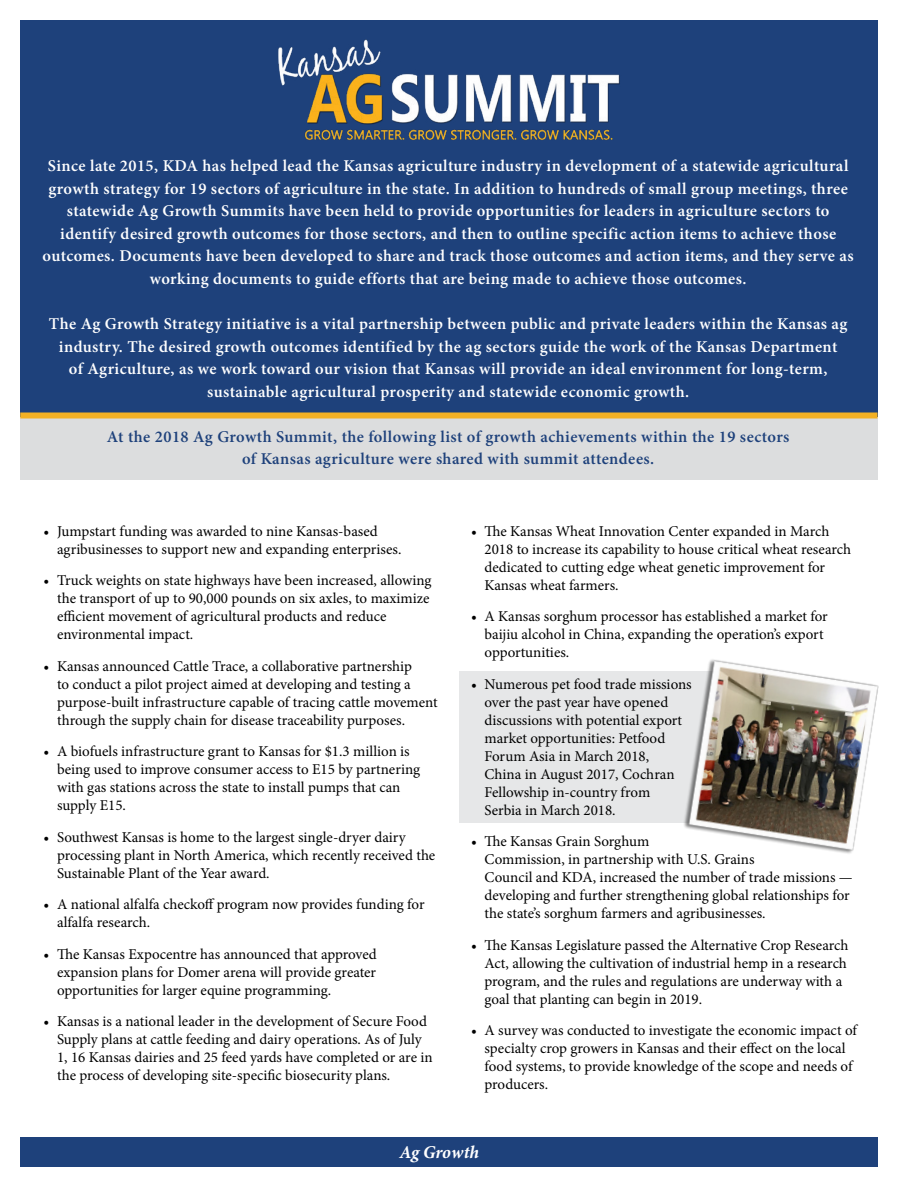
<style>
.page{position:relative;width:918px;height:1188px;background:#fff}
.page>*{position:absolute;margin:0;border:0;box-sizing:border-box;transform-origin:0 0}
.t1{font:italic 700 18px "Minion Pro";letter-spacing:-.005em;color:#fff}
.t2{font:600 16.5px/22.5px "Minion Pro";letter-spacing:.025em;color:#fff;text-align:center}
.t3{font:600 16.5px/22.5px "Minion Pro";letter-spacing:.025em;color:#1e417b;text-align:center}
.t4{font:15px/18px "Minion Pro";color:#000}
</style>
<div class="page">
<div style="left:459px;top:672px;width:286px;height:151px;background:#e6e7e8"></div>
<div style="left:20px;top:20px;width:858px;height:438px;background:#1e417b"></div>
<div style="left:20px;top:417px;width:858px;height:63px;background:#dcddde"></div>
<div style="left:20px;top:1137px;width:858px;height:30px;background:#1e417b"></div>
<img style="left:278px;top:39px;width:342px;height:101px">
<img style="left:678px;top:659px;width:201px;height:195px">
<div style="left:20px;top:412px;width:858px;height:6px;background:#f3b125"></div>
<p class="t2" style="left:43px;top:155px;width:813px">Since late 2015, KDA has helped lead the Kansas agriculture industry in development of a statewide agricultural growth strategy for 19 sectors of agriculture in the state. In addition to hundreds of small group meetings, three statewide Ag Growth Summits have been held to provide opportunities for leaders in agriculture sectors to identify desired growth outcomes for those sectors, and then to outline specific action items to achieve those outcomes. Documents have been developed to share and track those outcomes and action items, and they serve as working documents to guide efforts that are being made to achieve those outcomes.</p>
<p class="t2" style="left:49px;top:312px;width:800px">The Ag Growth Strategy initiative is a vital partnership between public and private leaders within the Kansas ag industry. The desired growth outcomes identified by the ag sectors guide the work of the Kansas Department<br>of Agriculture, as we work toward our vision that Kansas will provide an ideal environment for long-term, sustainable agricultural prosperity and statewide economic growth.</p>
<p class="t3" style="left:107px;top:425px;width:684px">At the 2018 Ag Growth Summit, the following list of growth achievements within the 19 sectors of Kansas agriculture were shared with summit attendees.</p>
<p class="t4" style="left:57px;top:522px;width:346px;text-indent:-14px">• Jumpstart funding was awarded to nine Kansas-based agribusinesses to support new and expanding enterprises.</p>
<p class="t4" style="left:57px;top:572px;width:376px;text-indent:-14px">• Truck weights on state highways have been increased, allowing the transport of up to 90,000 pounds on six axles, to maximize efficient movement of agricultural products and reduce environmental impact.</p>
<p class="t4" style="left:57px;top:657px;width:382px;text-indent:-14px">• Kansas announced Cattle Trace, a collaborative partnership<br>to conduct a pilot project aimed at developing and testing a purpose-built infrastructure capable of tracing cattle movement through the supply chain for disease traceability purposes.</p>
<p class="t4" style="left:57px;top:743px;width:365px;text-indent:-14px">• A biofuels infrastructure grant to Kansas for $1.3 million is being used to improve consumer access to E15 by partnering with gas stations across the state to install pumps that can supply E15.</p>
<p class="t4" style="left:57px;top:828px;width:380px;text-indent:-14px">• Southwest Kansas is home to the largest single-dryer dairy processing plant in North America, which recently received the<br>Sustainable Plant of the Year award.</p>
<p class="t4" style="left:57px;top:896px;width:369px;text-indent:-14px">• A national alfalfa checkoff program now provides funding for alfalfa research.</p>
<p class="t4" style="left:57px;top:945px;width:321px;text-align:justify;text-indent:-14px">• The Kansas Expocentre has announced that approved expansion plans for Domer arena will provide greater opportunities for larger equine programming.</p>
<p class="t4" style="left:57px;top:1013px;width:377px;text-indent:-14px">• Kansas is a national leader in the development of Secure Food Supply plans at cattle feeding and dairy operations. As of July 1, 16 Kansas dairies and 25 feed yards have completed or are in the process of developing site-specific biosecurity plans.</p>
<p class="t4" style="left:485px;top:522px;width:368px;text-indent:-14px">• The Kansas Wheat Innovation Center expanded in March 2018 to increase its capability to house critical wheat research dedicated to cutting edge wheat genetic improvement for Kansas wheat farmers.</p>
<p class="t4" style="left:485px;top:608px;width:345px;text-indent:-14px">• A Kansas sorghum processor has established a market for baijiu alcohol in China, expanding the operation’s export opportunities.</p>
<p class="t4" style="left:485px;top:675px;width:209px;text-indent:-14px">• Numerous pet food trade missions over the past year have opened discussions with potential export market opportunities: Petfood<br>Forum Asia in March 2018,<br>China in August 2017, Cochran<br>Fellowship in-country from<br>Serbia in March 2018.</p>
<p class="t4" style="left:485px;top:833px;width:370px;text-indent:-14px">• The Kansas Grain Sorghum<br>Commission, in partnership with U.S. Grains<br>Council and KDA, increased the number of trade missions — developing and further strengthening global relationships for the state’s sorghum farmers and agribusinesses.</p>
<p class="t4" style="left:485px;top:936px;width:365px;text-indent:-14px">• The Kansas Legislature passed the Alternative Crop Research Act, allowing the cultivation of industrial hemp in a research program, and the rules and regulations are underway with a goal that planting can begin in 2019.</p>
<p class="t4" style="left:485px;top:1022px;width:374px;text-indent:-14px">• A survey was conducted to investigate the economic impact of specialty crop growers in Kansas and their effect on the local food systems, to provide knowledge of the scope and needs of producers.</p>
<p class="t1" style="left:400px;top:1139px;width:81px">Ag Growth</p>
</div>
